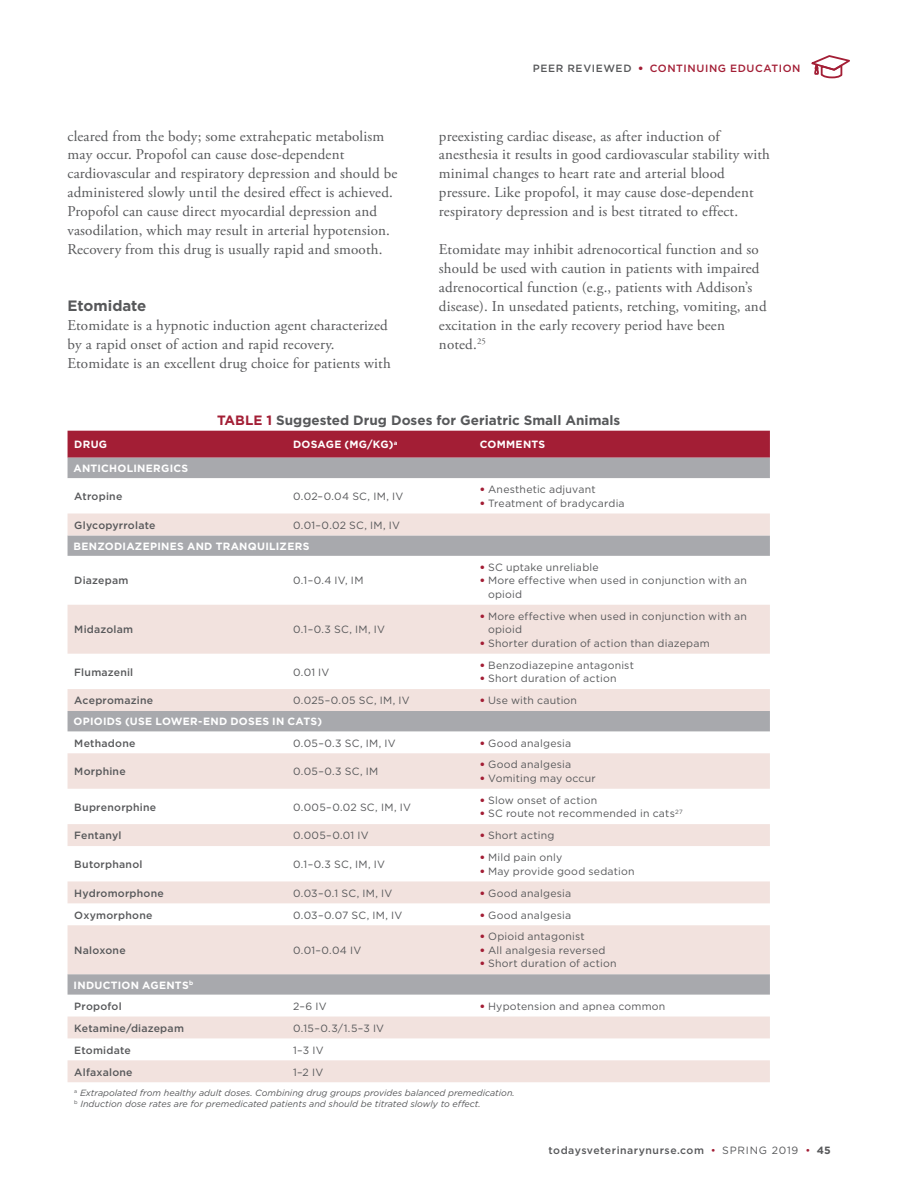
<style>
.page{position:relative;width:905px;height:1202px;background:#fff}
.page>*{position:absolute;margin:0;border:0;box-sizing:border-box;transform-origin:0 0}
.t1{font:15px/18.9px "Adobe Garamond Pro";letter-spacing:.01em;color:#57585a}
.t2{font:700 15px "Gotham";color:#57585a}
.t3{font:700 13.5px "Gotham";color:#57585a}
.t4{font:10.5px/13.5px "Gotham";letter-spacing:.02em;color:#57585a}
.t5{font:500 10.5px "Gotham";letter-spacing:.025em;color:#57585a}
.t6{font:700 10.5px/21.1px "Gotham";letter-spacing:.025em;color:#fff}
.t7{font:500 10.5px "Gotham";letter-spacing:.05em;color:#57585a}
.t8{font:500 10.5px "Gotham";letter-spacing:.06em;color:#a31e35}
.t9{font:italic 9px/10.5px "Gotham";color:#57585a}
.s1{color:#57585a}
.s2{font-weight:900}
.s3{color:#a31e35}
.s4{font-weight:900;color:#a31e35}
.s5{font-weight:500;color:#57585a}
.s6{font-weight:400;color:#a31e35}
.s7{font-weight:400}
.s8{font-weight:700}
</style>
<div class="page">
<svg style="left:811px;top:55px;width:39px;height:24px"></svg>
<div style="left:68px;top:431px;width:702px;height:27px;background:#a31e35"></div>
<div style="left:68px;top:458px;width:702px;height:20px;background:#a8a9ad"></div>
<svg style="left:68px;top:513px;width:702px;height:569px;fill:#f2e2de"></svg>
<p class="t1" style="left:68px;top:128px;width:331px">cleared from the body; some extrahepatic metabolism may occur. Propofol can cause dose-dependent cardiovascular and respiratory depression and should be administered slowly until the desired effect is achieved.<br>Propofol can cause direct myocardial depression and vasodilation, which may result in arterial hypotension.<br>Recovery from this drug is usually rapid and smooth.</p>
<p class="t2" style="left:68px;top:299px;width:80px">Etomidate</p>
<p class="t1" style="left:68px;top:317px;width:325px">Etomidate is a hypnotic induction agent characterized by a rapid onset of action and rapid recovery.<br>Etomidate is an excellent drug choice for patients with</p>
<p class="t8" style="left:533px;top:63px;width:269px"><span class="s1">PEER REVIEWED</span> <span class="s2">•</span> CONTINUING EDUCATION</p>
<p class="t1" style="left:439px;top:128px;width:332px">preexisting cardiac disease, as after induction of anesthesia it results in good cardiovascular stability with minimal changes to heart rate and arterial blood pressure. Like propofol, it may cause dose-dependent respiratory depression and is best titrated to effect.</p>
<p class="t1" style="left:439px;top:241px;width:329px">Etomidate may inhibit adrenocortical function and so should be used with caution in patients with impaired adrenocortical function (e.g., patients with Addison’s disease). In unsedated patients, retching, vomiting, and excitation in the early recovery period have been noted.<sup>25</sup></p>
<p class="t3" style="left:217px;top:414px;width:405px"><span class="s3">TABLE 1</span> Suggested Drug Doses for Geriatric Small Animals</p>
<p class="t6" style="left:74px;top:434px;width:34px">DRUG</p>
<p class="t6" style="left:293px;top:434px;width:106px">DOSAGE (MG/KG)<sup>a</sup></p>
<p class="t6" style="left:479px;top:434px;width:67px">COMMENTS</p>
<p class="t6" style="left:74px;top:458px;width:116px">ANTICHOLINERGICS</p>
<p class="t5" style="left:74px;top:491px;width:50px">Atropine</p>
<p class="t4" style="left:293px;top:490px;width:111px">0.02–0.04 SC, IM, IV</p>
<p class="t4" style="left:479px;top:483px;width:117px"><span class="s4">•</span> Anesthetic adjuvant</p>
<p class="t4" style="left:479px;top:497px;width:146px"><span class="s4">•</span> Treatment of bradycardia</p>
<p class="t5" style="left:74px;top:520px;width:83px">Glycopyrrolate</p>
<p class="t4" style="left:293px;top:519px;width:108px">0.01–0.02 SC, IM, IV</p>
<p class="t6" style="left:74px;top:536px;width:237px">BENZODIAZEPINES AND TRANQUILIZERS</p>
<p class="t5" style="left:74px;top:576px;width:56px">Diazepam</p>
<p class="t4" style="left:293px;top:574px;width:72px">0.1–0.4 IV, IM</p>
<p class="t5" style="left:74px;top:625px;width:60px">Midazolam</p>
<p class="t4" style="left:293px;top:623px;width:93px">0.1–0.3 SC, IM, IV</p>
<p class="t5" style="left:74px;top:667px;width:60px">Flumazenil</p>
<p class="t4" style="left:293px;top:665px;width:38px">0.01 IV</p>
<p class="t4" style="left:479px;top:561px;width:120px"><span class="s4">•</span> SC uptake unreliable</p>
<p class="t4" style="left:488px;top:574px;width:260px;text-indent:-8px"><span class="s4">•</span> More effective when used in conjunction with an opioid</p>
<p class="t4" style="left:488px;top:610px;width:260px;text-indent:-8px"><span class="s4">•</span> More effective when used in conjunction with an opioid</p>
<p class="t4" style="left:479px;top:637px;width:231px"><span class="s4">•</span> Shorter duration of action than diazepam</p>
<p class="t4" style="left:479px;top:659px;width:156px"><span class="s4">•</span> Benzodiazepine antagonist</p>
<p class="t4" style="left:479px;top:672px;width:138px"><span class="s4">•</span> Short duration of action</p>
<p class="t5" style="left:74px;top:696px;width:80px">Acepromazine</p>
<p class="t4" style="left:293px;top:694px;width:118px">0.025–0.05 SC, IM, IV</p>
<p class="t4" style="left:479px;top:694px;width:99px"><span class="s4">•</span> Use with caution</p>
<p class="t6" style="left:74px;top:711px;width:250px">OPIOIDS (USE LOWER-END DOSES IN CATS)</p>
<p class="t5" style="left:74px;top:738px;width:63px">Methadone</p>
<p class="t4" style="left:293px;top:736px;width:104px">0.05–0.3 SC, IM, IV</p>
<p class="t4" style="left:479px;top:736px;width:93px"><span class="s4">•</span> Good analgesia</p>
<p class="t5" style="left:74px;top:767px;width:53px">Morphine</p>
<p class="t4" style="left:293px;top:765px;width:87px">0.05–0.3 SC, IM</p>
<p class="t4" style="left:479px;top:758px;width:93px"><span class="s4">•</span> Good analgesia</p>
<p class="t4" style="left:479px;top:772px;width:117px"><span class="s4">•</span> Vomiting may occur</p>
<p class="t5" style="left:74px;top:802px;width:83px">Buprenorphine</p>
<p class="t4" style="left:293px;top:800px;width:119px">0.005–0.02 SC, IM, IV</p>
<p class="t4" style="left:479px;top:794px;width:119px"><span class="s4">•</span> Slow onset of action</p>
<p class="t4" style="left:479px;top:807px;width:204px"><span class="s4">•</span> SC route not recommended in cats<sup>27</sup></p>
<p class="t5" style="left:74px;top:831px;width:49px">Fentanyl</p>
<p class="t4" style="left:293px;top:829px;width:77px">0.005–0.01 IV</p>
<p class="t4" style="left:479px;top:829px;width:76px"><span class="s4">•</span> Short acting</p>
<p class="t5" style="left:74px;top:859px;width:70px">Butorphanol</p>
<p class="t4" style="left:293px;top:858px;width:93px">0.1–0.3 SC, IM, IV</p>
<p class="t4" style="left:479px;top:851px;width:84px"><span class="s4">•</span> Mild pain only</p>
<p class="t4" style="left:479px;top:864px;width:156px"><span class="s4">•</span> May provide good sedation</p>
<p class="t5" style="left:74px;top:888px;width:91px">Hydromorphone</p>
<p class="t4" style="left:293px;top:886px;width:101px">0.03–0.1 SC, IM, IV</p>
<p class="t4" style="left:479px;top:886px;width:93px"><span class="s4">•</span> Good analgesia</p>
<p class="t5" style="left:74px;top:910px;width:80px">Oxymorphone</p>
<p class="t4" style="left:293px;top:908px;width:111px">0.03–0.07 SC, IM, IV</p>
<p class="t4" style="left:479px;top:908px;width:93px"><span class="s4">•</span> Good analgesia</p>
<p class="t5" style="left:74px;top:945px;width:53px">Naloxone</p>
<p class="t4" style="left:293px;top:944px;width:70px">0.01–0.04 IV</p>
<p class="t4" style="left:479px;top:930px;width:107px"><span class="s4">•</span> Opioid antagonist</p>
<p class="t4" style="left:479px;top:944px;width:127px"><span class="s4">•</span> All analgesia reversed</p>
<p class="t4" style="left:479px;top:957px;width:138px"><span class="s4">•</span> Short duration of action</p>
<p class="t6" style="left:74px;top:974px;width:121px">INDUCTION AGENTS<sup>b<br></sup><span class="s5">Propofol</span></p>
<p class="t4" style="left:293px;top:999px;width:35px">2–6 IV</p>
<p class="t4" style="left:479px;top:999px;width:187px"><span class="s4">•</span> Hypotension and apnea common</p>
<p class="t5" style="left:74px;top:1023px;width:111px">Ketamine/diazepam</p>
<p class="t4" style="left:293px;top:1021px;width:92px">0.15–0.3/1.5–3 IV</p>
<p class="t5" style="left:74px;top:1045px;width:58px">Etomidate</p>
<p class="t4" style="left:293px;top:1043px;width:32px">1–3 IV</p>
<p class="t5" style="left:74px;top:1067px;width:60px">Alfaxalone</p>
<p class="t4" style="left:293px;top:1065px;width:32px">1–2 IV</p>
<p class="t9" style="left:74px;top:1088px;width:442px"><sup>a</sup> Extrapolated from healthy adult doses. Combining drug groups provides balanced premedication. <sup>b</sup> Induction dose rates are for premedicated patients and should be titrated slowly to effect.</p>
<p class="t7" style="left:548px;top:1145px;width:283px">todaysveterinarynurse.com <span class="s6">•</span> <span class="s7">SPRING 2019</span> <span class="s6">•</span> <span class="s8">45</span></p>
</div>
